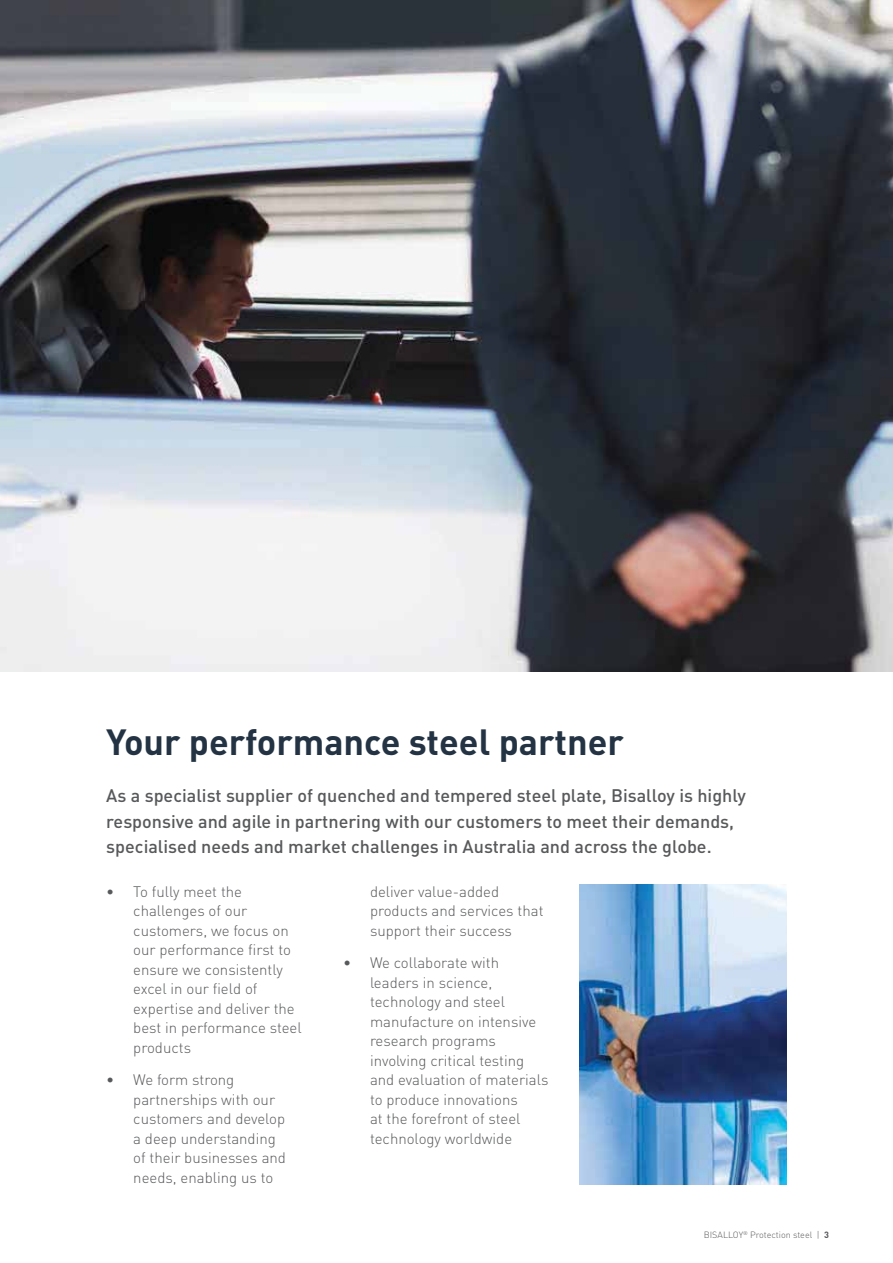
<style>
.page{position:relative;width:893px;height:1263px;background:#fff}
.page>*{position:absolute;margin:0;border:0;box-sizing:border-box;transform-origin:0 0}
.t1{font:700 36px "DIN";color:#233343}
.t2{font:500 18px/25.5px "DIN";color:#58595b}
.t3{font:300 15px/19.5px "DIN";color:#58595b}
.t4{font:300 9px "DIN";color:#58595b}
.s1{font-weight:700}
</style>
<div class="page">
<img style="left:0;top:0;width:893px;height:672px">
<img style="left:580px;top:885px;width:207px;height:300px">
<h1 class="t1" style="left:106px;top:730px;width:519px">Your performance steel partner</h1>
<p class="t2" style="left:106px;top:785px;width:641px">As a specialist supplier of quenched and tempered steel plate, Bisalloy is highly responsive and agile in partnering with our customers to meet their demands, specialised needs and market challenges in Australia and across the globe.</p>
<p class="t3" style="left:133px;top:883px;width:170px;text-indent:-27px">• To fully meet the challenges of our customers, we focus on our performance first to ensure we consistently excel in our field of expertise and deliver the best in performance steel products</p>
<p class="t3" style="left:133px;top:1072px;width:154px;text-indent:-27px">• We form strong partnerships with our customers and develop a deep understanding of their businesses and needs, enabling us to</p>
<p class="t3" style="left:370px;top:883px;width:175px">deliver value-added products and services that support their success</p>
<p class="t3" style="left:370px;top:955px;width:180px;text-indent:-27px">• We collaborate with leaders in science, technology and steel manufacture on intensive research programs involving critical testing and evaluation of materials to produce innovations<br>at the forefront of steel technology worldwide</p>
<p class="t4" style="left:704px;top:1231px;width:127px">BISALLOY<sup>®</sup> Protection steel | <span class="s1">3</span></p>
</div>
